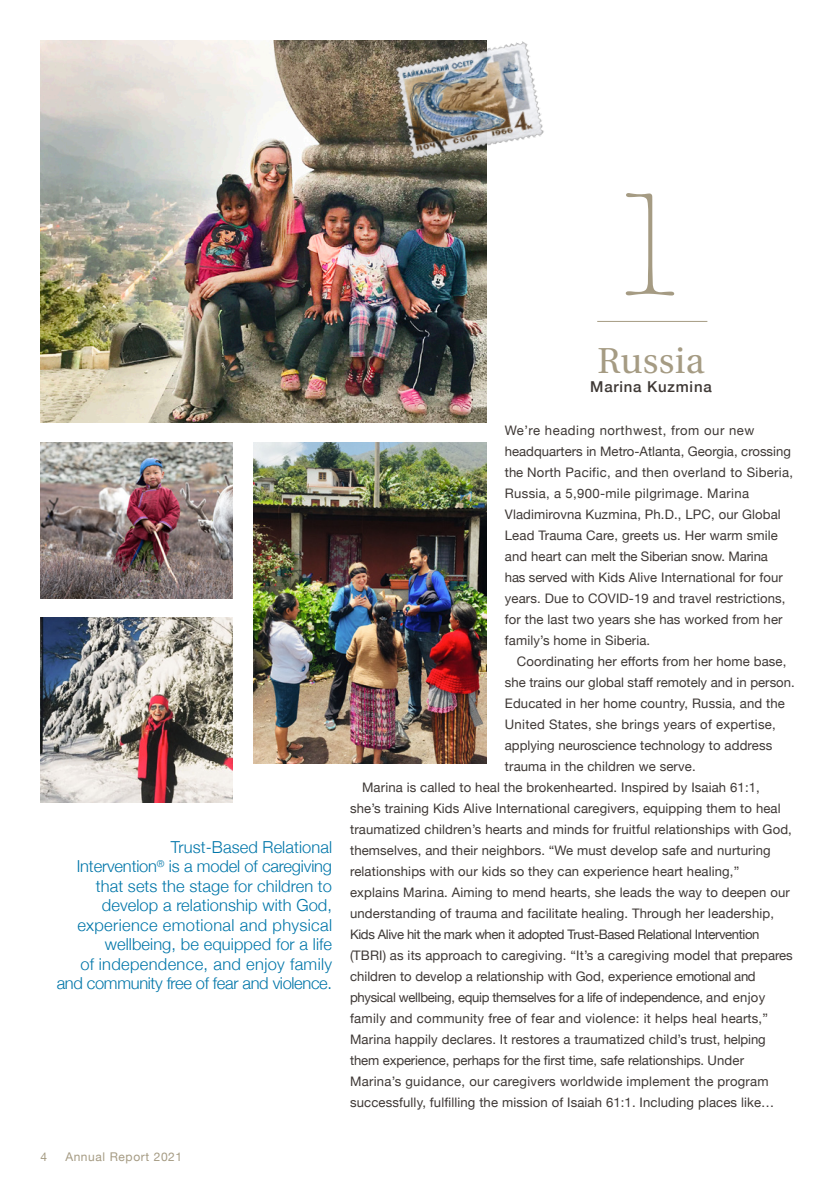
<style>
.page{position:relative;width:837px;height:1188px;background:#fff}
.page>*{position:absolute;margin:0;border:0;box-sizing:border-box;transform-origin:0 0}
.t1{font:300 150px "American Typewriter";color:#a59b83}
.t2{font:36px "Heuristica";letter-spacing:.01em;color:#a59b83}
.t3{font:300 16.5px/19.5px "Helvetica Neue";letter-spacing:.005em;color:#0076a9;text-align:right}
.t4{font:500 15px "Helvetica Neue";letter-spacing:.05em;color:#3e3835}
.t5{font:13.2px/21px "Helvetica Neue";letter-spacing:.01em;color:#3e3835}
.t6{font:13.2px "Helvetica Neue";letter-spacing:-.01em;color:#3e3835}
.t7{font:13.2px "Helvetica Neue";letter-spacing:.04em;color:#3e3835}
.t8{font:12px "Helvetica Neue";letter-spacing:.05em;color:#a59b83}
</style>
<div class="page">
<img style="left:40px;top:40px;width:447px;height:383px">
<img style="left:40px;top:442px;width:193px;height:156px">
<img style="left:40px;top:618px;width:193px;height:185px">
<img style="left:254px;top:442px;width:232px;height:322px">
<img style="left:394px;top:40px;width:150px;height:121px">
<hr style="left:597px;top:321px;width:110px;height:1px;background:#a59b83">
<p class="t1" style="left:604px;top:135px;width:94px">1</p>
<p class="t3" style="left:57px;top:836px;width:277px">Trust-Based Relational<br>Intervention<sup>®</sup> is a model of caregiving that sets the stage for children to develop a relationship with God, experience emotional and physical wellbeing, be equipped for a life<br>of independence, and enjoy family and community free of fear and violence.</p>
<p class="t8" style="left:40px;top:1149px;width:8px">4</p>
<p class="t8" style="left:65px;top:1148px;width:118px">Annual Report 2021</p>
<p class="t2" style="left:597px;top:333px;width:109px">Russia</p>
<p class="t4" style="left:590px;top:375px;width:123px">Marina Kuzmina</p>
<p class="t7" style="left:505px;top:421px;width:251px">We’re heading northwest, from our new</p>
<p class="t5" style="left:505px;top:442px;width:287px">headquarters in Metro-Atlanta, Georgia, crossing</p>
<p class="t5" style="left:505px;top:463px;width:290px">the North Pacific, and then overland to Siberia,</p>
<p class="t5" style="left:505px;top:484px;width:246px">Russia, a 5,900-mile pilgrimage. Marina</p>
<p class="t5" style="left:505px;top:505px;width:277px">Vladimirovna Kuzmina, Ph.D., LPC, our Global</p>
<p class="t5" style="left:505px;top:526px;width:274px">Lead Trauma Care, greets us. Her warm smile</p>
<p class="t6" style="left:505px;top:547px;width:265px">and heart can melt the Siberian snow. Marina</p>
<p class="t5" style="left:505px;top:568px;width:279px">has served with Kids Alive International for four</p>
<p class="t5" style="left:505px;top:589px;width:282px">years. Due to COVID-19 and travel restrictions,</p>
<p class="t5" style="left:505px;top:610px;width:279px">for the last two years she has worked from her</p>
<p class="t5" style="left:505px;top:631px;width:147px">family’s home in Siberia.</p>
<p class="t5" style="left:517px;top:652px;width:271px">Coordinating her efforts from her home base,</p>
<p class="t5" style="left:505px;top:673px;width:291px">she trains our global staff remotely and in person.</p>
<p class="t5" style="left:505px;top:694px;width:282px">Educated in her home country, Russia, and the</p>
<p class="t5" style="left:505px;top:715px;width:272px">United States, she brings years of expertise,</p>
<p class="t5" style="left:505px;top:736px;width:269px">applying neuroscience technology to address</p>
<p class="t5" style="left:505px;top:757px;width:192px">trauma in the children we serve.</p>
<p class="t5" style="left:350px;top:778px;width:444px;text-indent:12px">Marina is called to heal the brokenhearted. Inspired by Isaiah 61:1, she’s training Kids Alive International caregivers, equipping them to heal traumatized children’s hearts and minds for fruitful relationships with God, themselves, and their neighbors. “We must develop safe and nurturing relationships with our kids so they can experience heart healing,”<br>explains Marina. Aiming to mend hearts, she leads the way to deepen our understanding of trauma and facilitate healing. Through her leadership, Kids Alive hit the mark when it adopted Trust-Based Relational Intervention (TBRI) as its approach to caregiving. “It’s a caregiving model that prepares children to develop a relationship with God, experience emotional and physical wellbeing, equip themselves for a life of independence, and enjoy family and community free of fear and violence: it helps heal hearts,” Marina happily declares. It restores a traumatized child’s trust, helping them experience, perhaps for the first time, safe relationships. Under Marina’s guidance, our caregivers worldwide implement the program successfully, fulfilling the mission of Isaiah 61:1. Including places like…</p>
</div>
